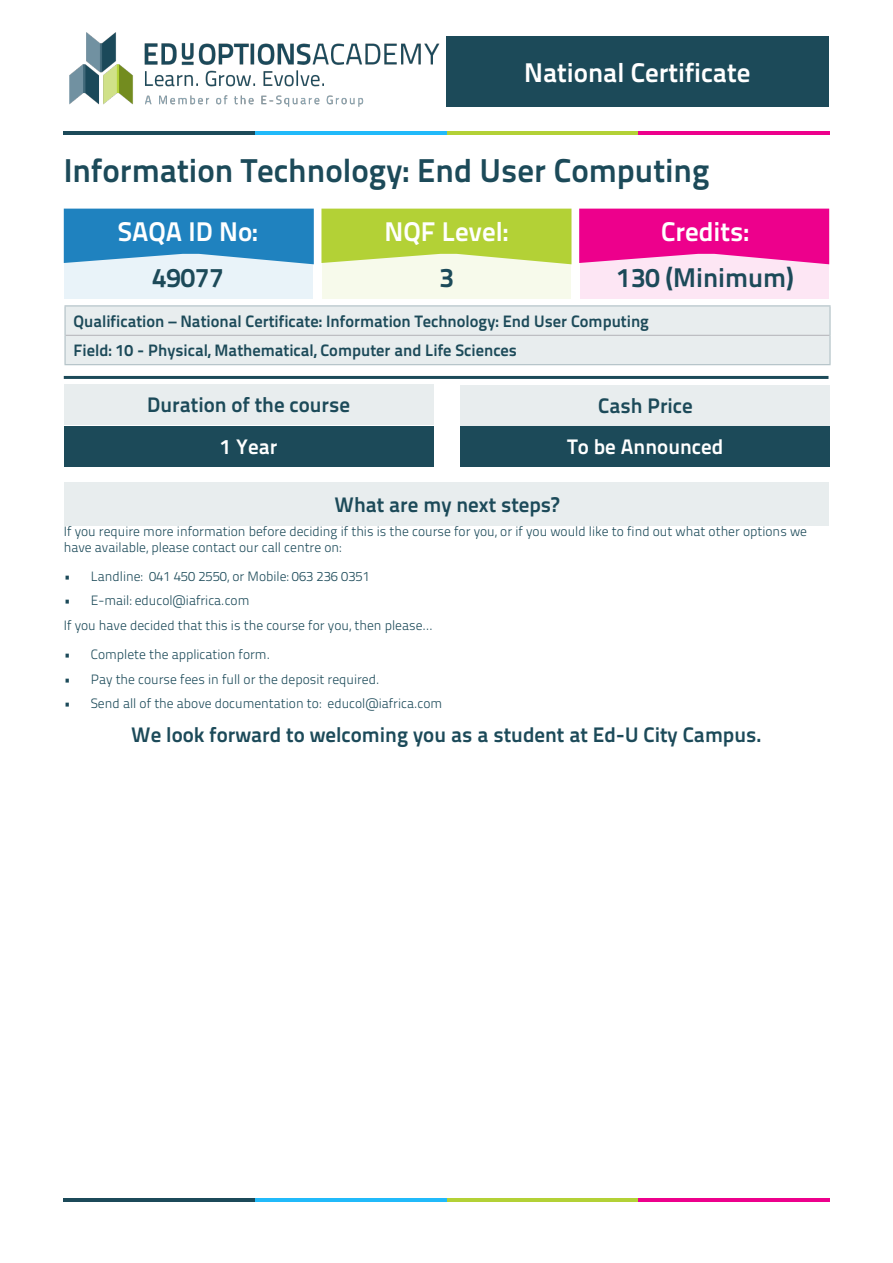
<style>
.page{position:relative;width:893px;height:1263px;background:#fff}
.page>*{position:absolute;margin:0;border:0;box-sizing:border-box;transform-origin:0 0}
.Heading_1{font:33px "Titillium Text 22 L 800 wt";color:#1c4a59}
.t1{font:27px "Titillium Text 22 L 800 wt";color:#fff}
.t2{font:27px "Titillium Text 22 L 800 wt";color:#1c4a59}
.Heading_2{font:21px "Titillium Text 22 L 800 wt";color:#1c4a59}
.Heading_2-2{font:21px "Titillium Text 22 L 800 wt";color:#fff}
.Heading_3{font:16.5px "Titillium Text 22 L 800 wt";color:#1c4a59}
.Body{font:13.5px/16.2px "Titillium Text 22 L 250 wt";color:#1c4a59}
</style>
<div class="page">
<div style="left:322px;top:209px;width:249px;height:90px;background:#f7faeb"></div>
<div style="left:580px;top:209px;width:248px;height:90px;background:#fde6f4"></div>
<div style="left:64px;top:209px;width:249px;height:90px;background:#e9f3f9"></div>
<hr style="left:446px;top:132px;width:192px;height:3px;background:#b3d136">
<hr style="left:255px;top:132px;width:191px;height:3px;background:#21bafa">
<hr style="left:64px;top:132px;width:191px;height:3px;background:#1c4a59">
<hr style="left:638px;top:132px;width:191px;height:3px;background:#ed008c">
<svg style="left:64px;top:209px;width:250px;height:55px;background:#338dc4"></svg>
<svg style="left:321px;top:209px;width:250px;height:55px;background:#bad548"></svg>
<svg style="left:579px;top:209px;width:250px;height:55px;background:#ee1796"></svg>
<div style="left:64px;top:384px;width:370px;height:41px;background:#e8edee"></div>
<div style="left:65px;top:482px;width:764px;height:43px;background:#e8edee"></div>
<hr style="left:64px;top:376px;width:764px;height:3px;background:#1c4a59">
<div style="left:446px;top:36px;width:382px;height:71px;background:#1c4a59"></div>
<hr style="left:446px;top:1199px;width:192px;height:3px;background:#b3d136">
<hr style="left:255px;top:1199px;width:191px;height:3px;background:#21bafa">
<hr style="left:64px;top:1199px;width:191px;height:3px;background:#1c4a59">
<hr style="left:638px;top:1199px;width:191px;height:3px;background:#ed008c">
<div style="left:66px;top:306px;width:763px;height:58px;background:#e8edee"></div>
<hr style="left:64px;top:305px;width:767px;height:1px;background:#b0c0c5">
<hr style="left:64px;top:306px;width:2px;height:29px;background:#b0c0c5">
<hr style="left:829px;top:306px;width:2px;height:29px;background:#b0c0c5">
<hr style="left:64px;top:335px;width:2px;height:29px;background:#b0c0c5">
<hr style="left:829px;top:335px;width:2px;height:29px;background:#b0c0c5">
<hr style="left:64px;top:364px;width:767px;height:1px;background:#b0c0c5">
<hr style="left:66px;top:335px;width:763px;height:1px;background:#b2b3b7">
<img style="left:69px;top:33px;width:370px;height:73px">
<div style="left:64px;top:426px;width:370px;height:41px;background:#1c4a59"></div>
<div style="left:460px;top:385px;width:370px;height:41px;background:#e8edee"></div>
<div style="left:460px;top:426px;width:370px;height:41px;background:#1c4a59"></div>
<p class="t1" style="left:524px;top:52px;width:228px">National Certificate</p>
<p class="Heading_1" style="left:64px;top:145px;width:647px">Information Technology: End User Computing</p>
<p class="t1" style="left:118px;top:211px;width:142px">SAQA ID No:</p>
<p class="t1" style="left:385px;top:211px;width:125px">NQF Level:</p>
<p class="t1" style="left:661px;top:211px;width:90px">Credits:</p>
<p class="t2" style="left:152px;top:256px;width:73px">49077</p>
<p class="t2" style="left:439px;top:256px;width:16px">3</p>
<p class="t2" style="left:617px;top:256px;width:178px">130 (Minimum)</p>
<p class="Heading_3" style="left:74px;top:308px;width:577px">Qualification – National Certificate: Information Technology: End User Computing</p>
<p class="Heading_3" style="left:74px;top:338px;width:445px">Field: 10 - Physical, Mathematical, Computer and Life Sciences</p>
<p class="Heading_2" style="left:147px;top:389px;width:204px">Duration of the course</p>
<p class="Heading_2-2" style="left:220px;top:430px;width:59px">1 Year</p>
<p class="Heading_2" style="left:598px;top:389px;width:96px">Cash Price</p>
<p class="Heading_2-2" style="left:568px;top:430px;width:157px">To be Announced</p>
<p class="Heading_2" style="left:335px;top:488px;width:226px">What are my next steps?</p>
<p class="Body" style="left:64px;top:522px;width:745px">If you require more information before deciding if this is the course for you, or if you would like to find out what other options we have available, please contact our call centre on:</p>
<p class="Body" style="left:64px;top:567px;width:308px">• Landline: 041 450 2550, or Mobile: 063 236 0351</p>
<p class="Body" style="left:64px;top:592px;width:187px">• E-mail: educol@iafrica.com</p>
<p class="Body" style="left:64px;top:617px;width:370px">If you have decided that this is the course for you, then please…</p>
<p class="Body" style="left:64px;top:645px;width:208px">• Complete the application form.</p>
<p class="Body" style="left:64px;top:670px;width:317px">• Pay the course fees in full or the deposit required.</p>
<p class="Body" style="left:64px;top:695px;width:380px">• Send all of the above documentation to: educol@iafrica.com</p>
<p class="Heading_2" style="left:131px;top:719px;width:632px">We look forward to welcoming you as a student at Ed-U City Campus.</p>
</div>
